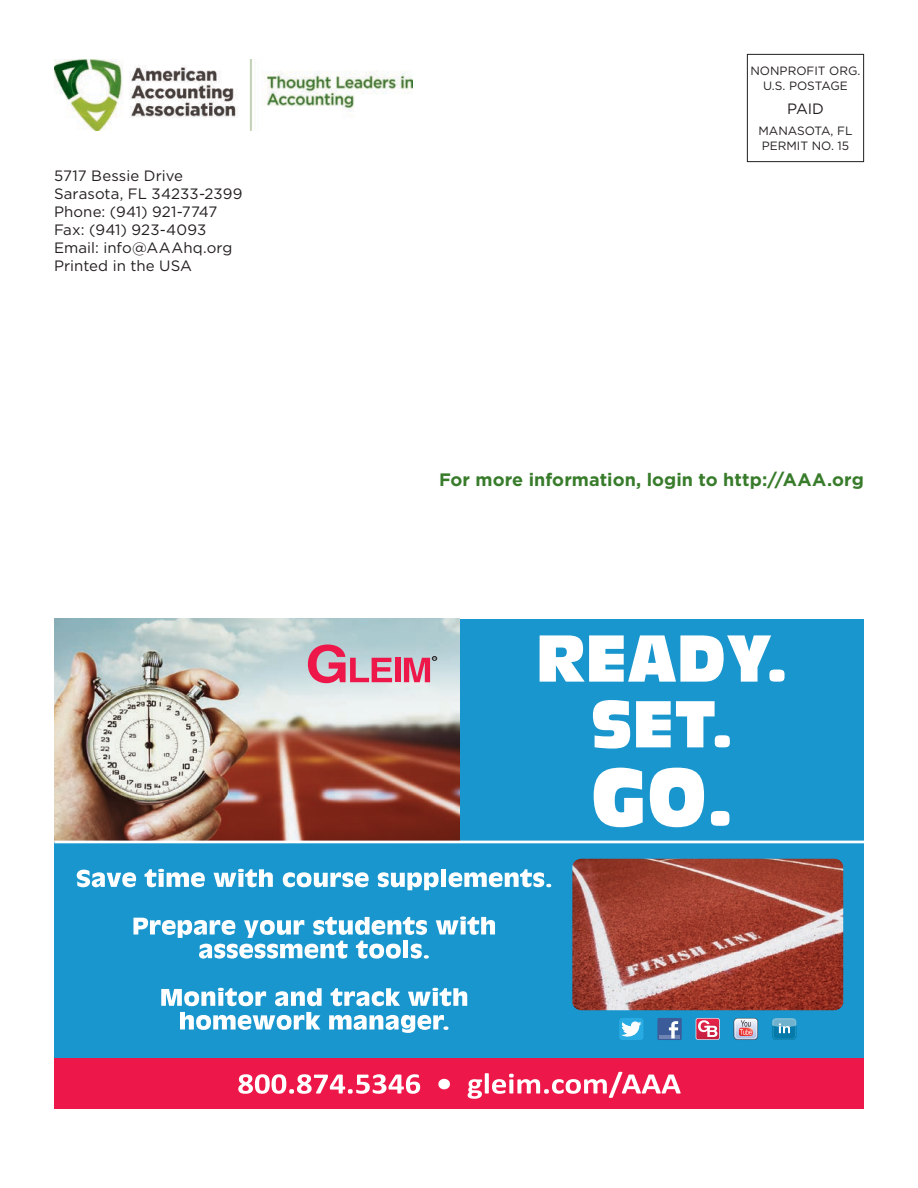
<style>
.page{position:relative;width:918px;height:1188px;background:#fff}
.page>*{position:absolute;margin:0;border:0;box-sizing:border-box;transform-origin:0 0}
.t1{font:700 18px "Gotham";letter-spacing:.005em;color:#387c2b}
.t2{font:15px/18px "Gotham";letter-spacing:.005em;color:#231f20}
.t3{font:12px/15px "Gotham";color:#231f20;text-align:center}
</style>
<div class="page">
<div style="left:747px;top:54px;width:117px;height:108px;border:1px solid #231f20"></div>
<img style="left:54px;top:60px;width:358px;height:70px">
<div style="left:54px;top:619px;width:810px;height:460px;background:#1996cd"></div>
<img style="left:54px;top:619px;width:405px;height:222px">
<div style="left:54px;top:1059px;width:810px;height:50px;background:#ed1849"></div>
<svg style="left:540px;top:635px;width:245px;height:47px"></svg>
<svg style="left:593px;top:700px;width:37px;height:49px"></svg>
<svg style="left:636px;top:701px;width:94px;height:46px"></svg>
<svg style="left:594px;top:768px;width:49px;height:59px"></svg>
<svg style="left:650px;top:768px;width:54px;height:59px"></svg>
<svg style="left:711px;top:811px;width:18px;height:15px"></svg>
<svg style="left:238px;top:1074px;width:182px;height:20px"></svg>
<svg style="left:438px;top:1079px;width:12px;height:10px"></svg>
<svg style="left:468px;top:1072px;width:213px;height:27px"></svg>
<div style="left:657px;top:1018px;width:25px;height:22px;background:#3c5b99"></div>
<hr style="left:659px;top:1035px;width:21px;height:3px;background:#6e85b4">
<svg style="left:669px;top:1021px;width:9px;height:17px"></svg>
<div style="left:772px;top:1018px;width:24px;height:22px;background:#1287b5;border-radius:4px"></div>
<svg style="left:772px;top:1018px;width:24px;height:21px"></svg>
<svg style="left:734px;top:1018px;width:24px;height:22px"></svg>
<svg style="left:696px;top:1018px;width:24px;height:22px"></svg>
<div style="left:619px;top:1018px;width:24px;height:22px;background:#27abe2;border-radius:3px"></div>
<svg style="left:621px;top:1021px;width:21px;height:16px"></svg>
<svg style="left:308px;top:644px;width:84px;height:39px;background:#d089a0"></svg>
<div style="left:395px;top:658px;width:5px;height:24px;background:#ed1849"></div>
<svg style="left:404px;top:656px;width:33px;height:26px"></svg>
<svg style="left:77px;top:870px;width:59px;height:17px"></svg>
<svg style="left:145px;top:869px;width:60px;height:18px"></svg>
<svg style="left:214px;top:869px;width:59px;height:18px"></svg>
<svg style="left:283px;top:872px;width:86px;height:15px"></svg>
<svg style="left:378px;top:872px;width:61px;height:18px"></svg>
<div style="left:441px;top:869px;width:5px;height:18px;background:#fff"></div>
<svg style="left:449px;top:869px;width:102px;height:18px"></svg>
<svg style="left:436px;top:916px;width:59px;height:19px"></svg>
<svg style="left:134px;top:917px;width:295px;height:42px"></svg>
<svg style="left:161px;top:988px;width:105px;height:18px"></svg>
<svg style="left:275px;top:988px;width:47px;height:18px"></svg>
<svg style="left:331px;top:988px;width:69px;height:18px"></svg>
<svg style="left:408px;top:988px;width:59px;height:18px"></svg>
<svg style="left:180px;top:1012px;width:140px;height:18px"></svg>
<svg style="left:329px;top:1015px;width:119px;height:18px"></svg>
<hr style="left:54px;top:841px;width:810px;height:2px;background:#fff">
<img style="left:572px;top:859px;width:271px;height:151px">
<p class="t2" style="left:54px;top:166px;width:190px">5717 Bessie Drive<br>Sarasota, FL 34233-2399<br>Phone: (941) 921-7747<br>Fax: (941) 923-4093<br>Email: info@AAAhq.org<br>Printed in the USA</p>
<p class="t3" style="left:750px;top:63px;width:112px">NONPROFIT ORG.<br>U.S. POSTAGE</p>
<p class="t2" style="left:787px;top:99px;width:38px">PAID</p>
<p class="t3" style="left:758px;top:123px;width:96px;text-align:left">MANASOTA, FL<br>PERMIT NO. 15</p>
<p class="t1" style="left:439px;top:467px;width:426px">For more information, login to http://AAA.org</p>
</div>
